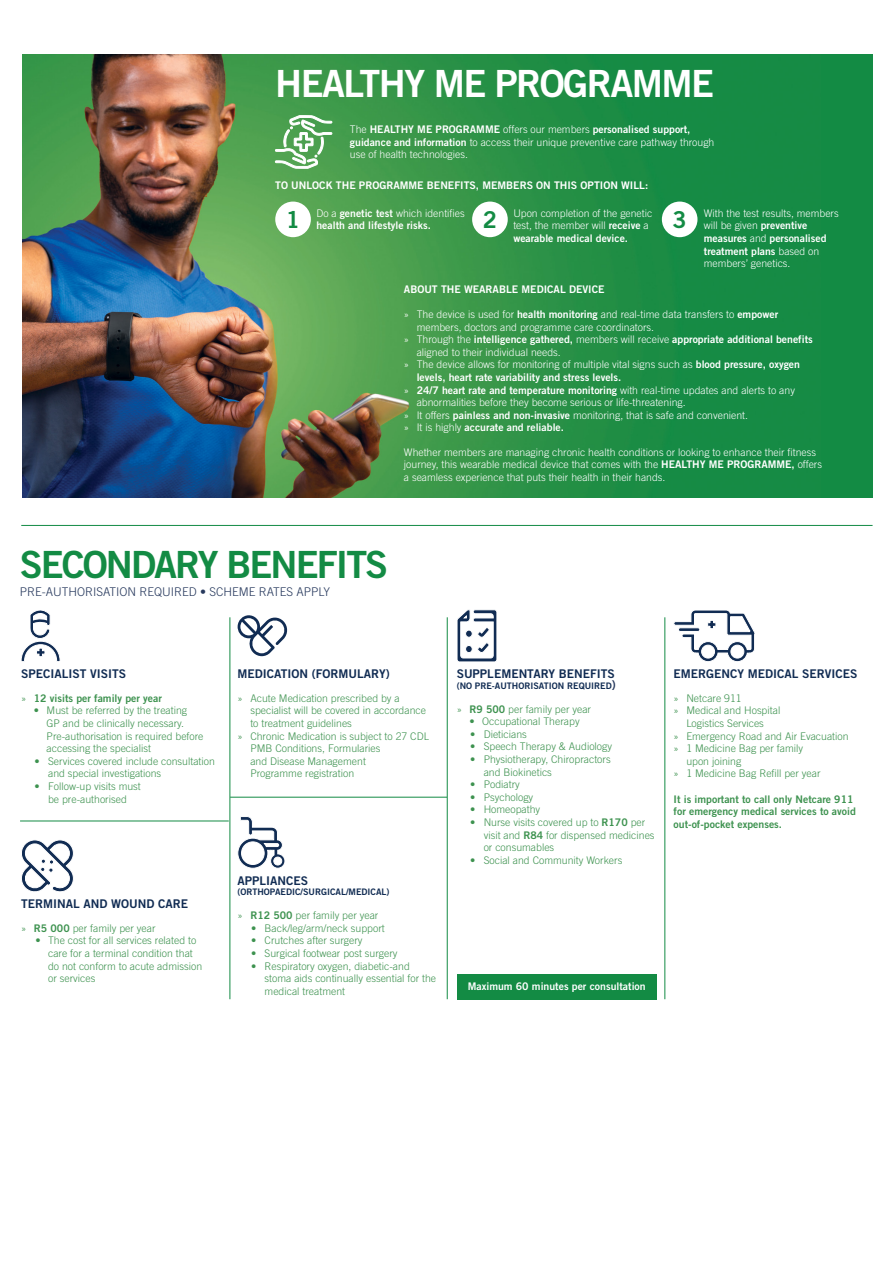
<style>
.page{position:relative;width:893px;height:1263px;background:#fff}
.page>*{position:absolute;margin:0;border:0;box-sizing:border-box;transform-origin:0 0}
.t1{font:37.5px "Trade Gothic LT Std Bd 2";letter-spacing:-.04em;color:#fff}
.t2{font:37.5px "Trade Gothic LT Std Bd 2";letter-spacing:-.05em;color:#138b44}
.t3{font:23.25px "Trade Gothic LT Std Bd 2";color:#138b44}
.t4{font:12px "Trade Gothic LT Std Bd 2";color:#112c53}
.t5{font:300 12px "Trade Gothic LT Std";color:#27395d}
.t6{font:300 10.5px/12.6px "Trade Gothic LT Std";color:#3d924f}
.t7{font:300 10.5px/12.6px "Trade Gothic LT Std";color:#fff}
.t8{font:10.5px/12.6px "Trade Gothic LT Std Bd 2";color:#fff}
.t9{font:10.5px/12.6px "Trade Gothic LT Std Bd 2";color:#3d924f}
.t10{font:9px "Trade Gothic LT Std Bd 2";color:#112c53}
.s1{font-family:"Trade Gothic LT Std";font-weight:300}
.s2{font-family:"Trade Gothic LT Std Bd 2";font-weight:400}
.s3{font-size:12px;color:#27395d}
</style>
<div class="page">
<hr style="left:21px;top:525px;width:852px;height:1px;background:#138b44">
<div style="left:23px;top:54px;width:850px;height:443px;background:#138b44"></div>
<img style="left:23px;top:54px;width:675px;height:443px">
<div style="left:275px;top:202px;width:36px;height:35px;background:#fff;border-radius:50%"></div>
<div style="left:472px;top:202px;width:36px;height:35px;background:#fff;border-radius:50%"></div>
<div style="left:662px;top:202px;width:35px;height:35px;background:#fff;border-radius:50%"></div>
<svg style="left:275px;top:115px;width:57px;height:54px;background:#80bb82"></svg>
<svg style="left:21px;top:610px;width:39px;height:52px"></svg>
<div style="left:457px;top:974px;width:200px;height:25px;background:#138b44"></div>
<hr style="left:230px;top:617px;width:1px;height:382px;background:#138b44">
<hr style="left:20px;top:821px;width:209px;height:1px;background:#138b44">
<hr style="left:230px;top:797px;width:217px;height:1px;background:#138b44">
<hr style="left:447px;top:617px;width:1px;height:382px;background:#138b44">
<hr style="left:664px;top:617px;width:1px;height:382px;background:#138b44">
<svg style="left:673px;top:610px;width:82px;height:52px"></svg>
<svg style="left:457px;top:609px;width:40px;height:53px"></svg>
<svg style="left:237px;top:816px;width:48px;height:53px"></svg>
<svg style="left:21px;top:840px;width:53px;height:52px"></svg>
<svg style="left:237px;top:615px;width:51px;height:41px"></svg>
<h1 class="t1" style="left:275px;top:61px;width:440px">HEALTHY ME PROGRAMME</h1>
<p class="t8" style="left:350px;top:123px;width:342px"><span class="s1">The</span> HEALTHY ME PROGRAMME <span class="s1">offers our members</span> personalised support,</p>
<p class="t7" style="left:350px;top:136px;width:366px"><span class="s2">guidance and information</span> to access their unique preventive care pathway through use of health technologies.</p>
<p class="t8" style="left:275px;top:179px;width:375px">TO UNLOCK THE PROGRAMME BENEFITS, MEMBERS ON THIS OPTION WILL:</p>
<p class="t7" style="left:316px;top:207px;width:150px">Do a <span class="s2">genetic test</span> which identifies</p>
<p class="t8" style="left:316px;top:219px;width:116px">health and lifestyle risks.</p>
<p class="t7" style="left:513px;top:207px;width:140px">Upon completion of the genetic test, the member will <span class="s2">receive</span> a</p>
<p class="t8" style="left:513px;top:232px;width:116px">wearable medical device.</p>
<h2 class="t3" style="left:286px;top:205px;width:16px">1</h2>
<h2 class="t3" style="left:483px;top:205px;width:16px">2</h2>
<h2 class="t3" style="left:673px;top:205px;width:16px">3</h2>
<p class="t7" style="left:704px;top:207px;width:136px">With the test results, members will be given <span class="s2">preventive</span></p>
<p class="t8" style="left:704px;top:232px;width:124px">measures <span class="s1">and</span> personalised treatment plans <span class="s1">based on</span></p>
<p class="t7" style="left:704px;top:257px;width:88px">members’ genetics.</p>
<p class="t8" style="left:404px;top:282px;width:202px">ABOUT THE WEARABLE MEDICAL DEVICE</p>
<p class="t7" style="left:417px;top:308px;width:363px;text-indent:-13px">» The device is used for <span class="s2">health monitoring</span> and real-time data transfers to <span class="s2">empower </span>members, doctors and programme care coordinators.</p>
<p class="t8" style="left:404px;top:333px;width:410px"><span class="s1">» Through the</span> intelligence gathered, <span class="s1">members will receive</span> appropriate additional benefits</p>
<p class="t7" style="left:404px;top:346px;width:397px;text-indent:13px">aligned to their individual needs.<br>» The device allows for monitoring of multiple vital signs such as <span class="s2">blood pressure, oxygen</span></p>
<p class="t8" style="left:404px;top:371px;width:393px;text-indent:13px">levels, heart rate variability and stress levels.<br><span class="s1">»</span> 24/7 heart rate and temperature monitoring <span class="s1">with real-time updates and alerts to any</span></p>
<p class="t7" style="left:404px;top:396px;width:346px;text-indent:13px">abnormalities before they become serious or life-threatening.<br>» It offers <span class="s2">painless and non-invasive</span> monitoring, that is safe and convenient.</p>
<p class="t8" style="left:404px;top:421px;width:162px"><span class="s1">» It is highly</span> accurate and reliable.</p>
<p class="t7" style="left:404px;top:445px;width:420px">Whether members are managing chronic health conditions or looking to enhance their fitness journey, this wearable medical device that comes with the <span class="s2">HEALTHY ME PROGRAMME,</span> offers a seamless experience that puts their health in their hands.</p>
<h1 class="t2" style="left:20px;top:541px;width:370px">SECONDARY BENEFITS</h1>
<p class="t5" style="left:20px;top:584px;width:312px">PRE-AUTHORISATION REQUIRED • SCHEME RATES APPLY</p>
<p class="t4" style="left:21px;top:666px;width:106px">SPECIALIST VISITS</p>
<p class="t9" style="left:21px;top:691px;width:142px"><span class="s1">»</span> 12 visits per family per year</p>
<p class="t6" style="left:47px;top:704px;width:158px;text-indent:-13px">• Must be referred by the treating<br>GP and be clinically necessary.<br>Pre-authorisation is required before accessing the specialist</p>
<p class="t6" style="left:48px;top:755px;width:168px;text-indent:-14px">• Services covered include consultation and special investigations</p>
<p class="t6" style="left:35px;top:780px;width:108px;text-align:center">• Follow-up visits must be pre-authorised</p>
<p class="t4" style="left:21px;top:896px;width:168px">TERMINAL AND WOUND CARE</p>
<p class="t6" style="left:21px;top:922px;width:136px">» <span class="s2">R5 000</span> per family per year</p>
<p class="t6" style="left:48px;top:934px;width:156px;text-indent:-13px">• The cost for all services related to care for a terminal condition that do not conform to acute admission or services</p>
<p class="t4" style="left:238px;top:666px;width:154px">MEDICATION (FORMULARY)</p>
<p class="t4" style="left:457px;top:666px;width:160px">SUPPLEMENTARY BENEFITS</p>
<p class="t10" style="left:457px;top:680px;width:160px">(NO PRE-AUTHORISATION REQUIRED<span class="s3">)</span></p>
<p class="t6" style="left:238px;top:692px;width:164px">» Acute Medication prescribed by a</p>
<p class="t6" style="left:250px;top:704px;width:177px">specialist will be covered in accordance</p>
<p class="t6" style="left:250px;top:717px;width:103px">to treatment guidelines</p>
<p class="t6" style="left:238px;top:729px;width:193px">» Chronic Medication is subject to 27 CDL</p>
<p class="t6" style="left:250px;top:742px;width:132px">PMB Conditions, Formularies</p>
<p class="t6" style="left:250px;top:755px;width:117px">and Disease Management</p>
<p class="t6" style="left:250px;top:767px;width:105px">Programme registration</p>
<p class="t4" style="left:238px;top:873px;width:72px">APPLIANCES</p>
<p class="t10" style="left:238px;top:886px;width:154px">(ORTHOPAEDIC/SURGICAL/MEDICAL)</p>
<p class="t6" style="left:238px;top:909px;width:142px">» <span class="s2">R12 500</span> per family per year</p>
<p class="t6" style="left:251px;top:921px;width:135px">• Back/leg/arm/neck support</p>
<p class="t6" style="left:251px;top:934px;width:113px">• Crutches after surgery</p>
<p class="t6" style="left:251px;top:947px;width:148px">• Surgical footwear post surgery</p>
<p class="t6" style="left:265px;top:959px;width:173px;text-indent:-14px">• Respiratory oxygen, diabetic-and stoma aids continually essential for the medical treatment</p>
<p class="t6" style="left:457px;top:702px;width:136px">» <span class="s2">R9 500</span> per family per year</p>
<p class="t6" style="left:469px;top:715px;width:112px">• Occupational Therapy</p>
<p class="t6" style="left:470px;top:728px;width:58px">• Dieticians</p>
<p class="t6" style="left:470px;top:740px;width:143px">• Speech Therapy &amp; Audiology</p>
<p class="t6" style="left:484px;top:753px;width:128px;text-indent:-14px">• Physiotherapy, Chiropractors and Biokinetics</p>
<p class="t6" style="left:470px;top:778px;width:51px">• Podiatry</p>
<p class="t6" style="left:470px;top:791px;width:65px">• Psychology</p>
<p class="t6" style="left:470px;top:803px;width:72px">• Homeopathy</p>
<p class="t6" style="left:484px;top:816px;width:172px;text-indent:-14px">• Nurse visits covered up to <span class="s2">R170</span> per visit and <span class="s2">R84</span> for dispensed medicines or consumables</p>
<p class="t6" style="left:470px;top:854px;width:154px">• Social and Community Workers</p>
<p class="t8" style="left:468px;top:980px;width:179px">Maximum 60 minutes per consultation</p>
<p class="t4" style="left:674px;top:666px;width:185px">EMERGENCY MEDICAL SERVICES</p>
<p class="t6" style="left:674px;top:692px;width:70px">» Netcare 911</p>
<p class="t6" style="left:674px;top:704px;width:108px">» Medical and Hospital</p>
<p class="t6" style="left:686px;top:717px;width:79px">Logistics Services</p>
<p class="t6" style="left:674px;top:729px;width:176px">» Emergency Road and Air Evacuation</p>
<p class="t6" style="left:674px;top:742px;width:131px">» 1 Medicine Bag per family</p>
<p class="t6" style="left:686px;top:755px;width:56px">upon joining</p>
<p class="t6" style="left:674px;top:767px;width:148px">» 1 Medicine Bag Refill per year</p>
<p class="t9" style="left:674px;top:792px;width:184px">It is important to call only Netcare 911 for emergency medical services to avoid out-of-pocket expenses.</p>
</div>
